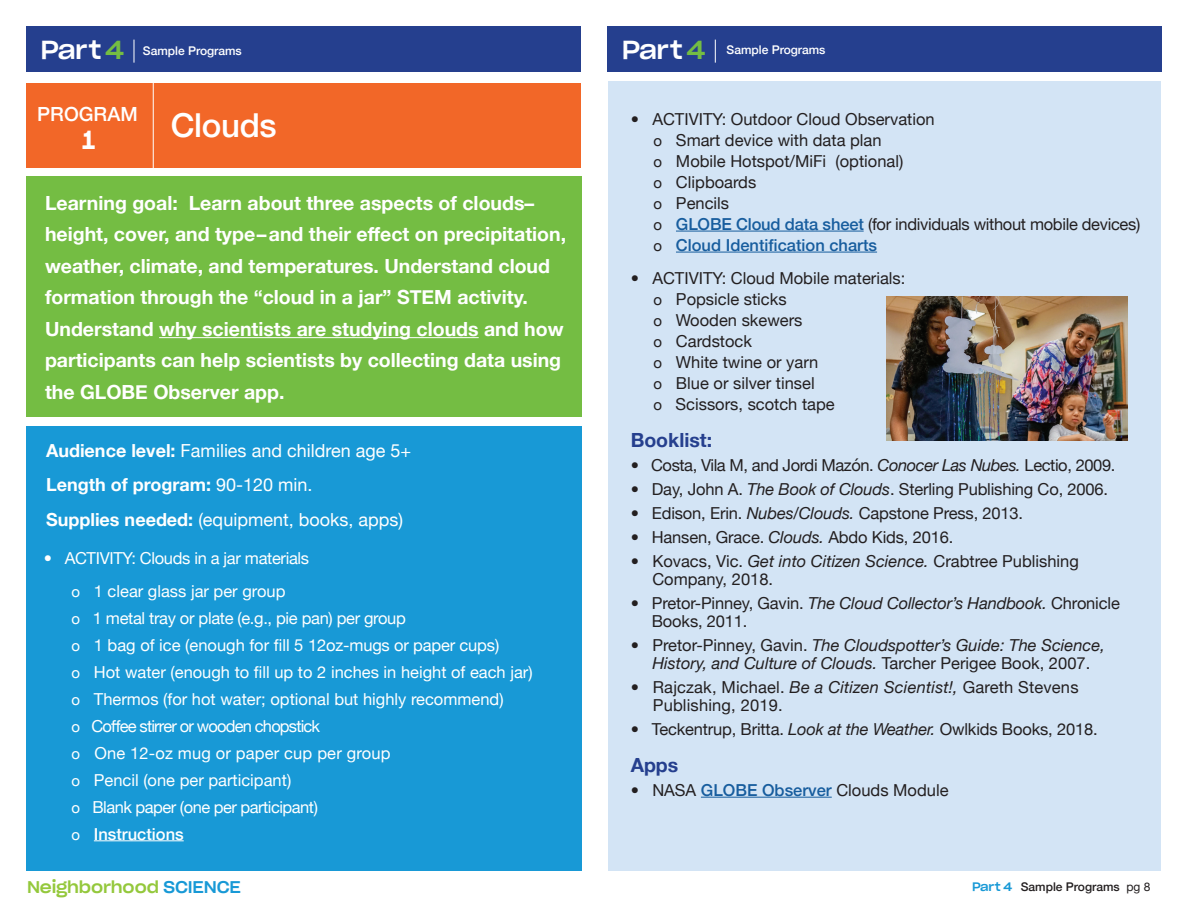
<style>
.page{position:relative;width:1188px;height:918px;background:#fff}
.page>*{position:absolute;margin:0;border:0;box-sizing:border-box;transform-origin:0 0}
.t1{font:500 33px "Helvetica Neue";letter-spacing:-.01em;color:#fff}
.t2{font:25.5px "Sharp Grotesk DB Medium 22";color:#fff}
.t3{font:700 19.5px/31.5px "Helvetica Neue";color:#fff}
.t4{font:700 19.5px "Helvetica Neue";color:#253f8e}
.t5{font:500 19.5px "Helvetica Neue";color:#fff}
.t6{font:18px/34.5px "Helvetica Neue";color:#fff}
.t7{font:16.5px/21px "Helvetica Neue";color:#231f20}
.t8{font:16.5px/27px "Helvetica Neue";color:#fff}
.t9{font:italic 16.5px/18px "Helvetica Neue";color:#231f20;text-align:center}
.t10{font:16.5px "Helvetica Neue";letter-spacing:-.025em;color:#231f20}
.t11{font:16.5px/33px "Helvetica Neue";letter-spacing:-.02em;color:#fff;text-align:center}
.t12{font:16.5px "Sharp Grotesk DB Medium 22";letter-spacing:-.01em;color:#94c83c}
.t13{font:500 12px "Helvetica Neue";color:#fff}
.t14{font:500 12px "Helvetica Neue";color:#231f20}
.s1{font-family:"Sharp Grotesk DB Medium 22";font-weight:400;font-size:25.5px}
.s2{font-family:"Sharp Grotesk DB Medium 22";font-weight:400;font-size:25.5px;color:#74bd43}
.s3{font-weight:700}
.s4{font-weight:500}
.s5{font-size:15px}
.s6{font-weight:500;color:#175d9e}
.s7{font-style:italic}
.s8{font-weight:500;font-style:normal}
.s9{font-style:normal}
.s10{color:#1899d6}
.s11{font-family:"Sharp Grotesk DB Medium 22";font-weight:400;color:#1899d6}
.s12{font-weight:400}
</style>
<div class="page">
<div style="left:26px;top:27px;width:555px;height:45px;background:#253f8e"></div>
<svg style="left:134px;top:40px;width:1px;height:23px"></svg>
<div style="left:607px;top:27px;width:555px;height:45px;background:#253f8e"></div>
<svg style="left:715px;top:40px;width:1px;height:23px"></svg>
<div style="left:26px;top:83px;width:554px;height:84px;background:#f26728"></div>
<div style="left:26px;top:176px;width:555px;height:241px;background:#74bd43"></div>
<hr style="left:159px;top:337px;width:320px;height:1px;background:#fff">
<hr style="left:153px;top:77px;width:1px;height:92px;background:#fff">
<div style="left:26px;top:426px;width:555px;height:445px;background:#1899d6"></div>
<div style="left:608px;top:81px;width:553px;height:790px;background:#d3e4f5"></div>
<hr style="left:676px;top:231px;width:188px;height:1px;background:#175d9e">
<hr style="left:676px;top:252px;width:201px;height:1px;background:#175d9e">
<hr style="left:701px;top:797px;width:131px;height:1px;background:#175d9e">
<img style="left:887px;top:296px;width:241px;height:145px">
<hr style="left:94px;top:840px;width:90px;height:1px;background:#fff">
<p class="t13" style="left:40px;top:41px;width:203px"><span class="s1">Part</span> <span class="s2">4</span> Sample Programs</p>
<p class="t13" style="left:622px;top:40px;width:205px"><span class="s1">Part</span> <span class="s2">4</span> Sample Programs</p>
<p class="t5" style="left:37px;top:99px;width:102px">PROGRAM</p>
<h2 class="t2" style="left:82px;top:117px;width:15px">1</h2>
<h1 class="t1" style="left:171px;top:99px;width:107px">Clouds</h1>
<p class="t3" style="left:45px;top:188px;width:523px">Learning goal: Learn about three aspects of clouds– height, cover, and type–and their effect on precipitation, weather, climate, and temperatures. Understand cloud formation through the “cloud in a jar” STEM activity.<br>Understand why scientists are studying clouds and how participants can help scientists by collecting data using the GLOBE Observer app.</p>
<p class="t6" style="left:46px;top:434px;width:367px"><span class="s3">Audience level:</span> Families and children age 5+<br><span class="s3">Length of program:</span> 90-120 min.<br><span class="s3">Supplies needed:</span> (equipment, books, apps)</p>
<p class="t11" style="left:44px;top:542px;width:267px"><span class="s4">•</span> ACTIVITY: Clouds in a jar materials <span class="s5">o</span> 1 clear glass jar per group</p>
<p class="t8" style="left:72px;top:605px;width:463px"><span class="s5">o</span> 1 metal tray or plate (e.g., pie pan) per group<br><span class="s5">o</span> 1 bag of ice (enough for fill 5 12oz-mugs or paper cups)<br><span class="s5">o</span> Hot water (enough to fill up to 2 inches in height of each jar) <span class="s5">o</span> Thermos (for hot water; optional but highly recommend)<br><span class="s5">o</span> Coffee stirrer or wooden chopstick<br><span class="s5">o</span> One 12-oz mug or paper cup per group<br><span class="s5">o</span> Pencil (one per participant)<br><span class="s5">o</span> Blank paper (one per participant)<br><span class="s5">o</span> <span class="s4">Instructions</span></p>
<p class="t7" style="left:654px;top:109px;width:488px;text-indent:-23px"><span class="s4">•</span> ACTIVITY: Outdoor Cloud Observation<br><span class="s5">o</span> Smart device with data plan<br><span class="s5">o</span> Mobile Hotspot/MiFi (optional)<br><span class="s5">o</span> Clipboards<br><span class="s5">o</span> Pencils<br><span class="s5">o</span> <span class="s6">GLOBE Cloud data sheet</span> (for individuals without mobile devices) <span class="s5">o</span> <span class="s6">Cloud Identification charts</span></p>
<p class="t7" style="left:654px;top:269px;width:253px;text-indent:-23px"><span class="s4">•</span> ACTIVITY: Cloud Mobile materials: <span class="s5">o</span> Popsicle sticks<br><span class="s5">o</span> Wooden skewers<br><span class="s5">o</span> Cardstock<br><span class="s5">o</span> White twine or yarn<br><span class="s5">o</span> Blue or silver tinsel<br><span class="s5">o</span> Scissors, scotch tape</p>
<p class="t4" style="left:631px;top:425px;width:83px">Booklist:</p>
<p class="t10" style="left:631px;top:453px;width:486px"><span class="s4">•</span> Costa, Vila M, and Jordi Mazón. <span class="s7">Conocer Las Nubes.</span> Lectio, 2009.</p>
<p class="t7" style="left:631px;top:480px;width:479px"><span class="s4">•</span> Day, John A. <span class="s7">The Book of Clouds</span>. Sterling Publishing Co, 2006.</p>
<p class="t7" style="left:631px;top:504px;width:394px"><span class="s4">•</span> Edison, Erin. <span class="s7">Nubes/Clouds.</span> Capstone Press, 2013.</p>
<p class="t7" style="left:631px;top:528px;width:324px"><span class="s4">•</span> Hansen, Grace. <span class="s7">Clouds.</span> Abdo Kids, 2016.</p>
<p class="t7" style="left:652px;top:553px;width:428px;line-height:18px;text-indent:-22px"><span class="s4">•</span> Kovacs, Vic. <span class="s7">Get into Citizen Science.</span> Crabtree Publishing<br>Company, 2018.</p>
<p class="t7" style="left:652px;top:595px;width:470px;line-height:18px;text-indent:-21px"><span class="s4">•</span> Pretor-Pinney, Gavin. <span class="s7">The Cloud Collector’s Handbook.</span> Chronicle<br>Books, 2011.</p>
<p class="t9" style="left:631px;top:637px;width:476px"><span class="s8">•</span> <span class="s9">Pretor-Pinney, Gavin.</span> The Cloudspotter’s Guide: The Science,<br>History, and Culture of Clouds. <span class="s9">Tarcher Perigee Book, 2007.</span></p>
<p class="t7" style="left:653px;top:679px;width:427px;line-height:18px;text-indent:-22px"><span class="s4">•</span> Rajczak, Michael. <span class="s7">Be a Citizen Scientist!,</span> Gareth Stevens<br>Publishing, 2019.</p>
<p class="t7" style="left:631px;top:720px;width:468px"><span class="s4">•</span> Teckentrup, Britta. <span class="s7">Look at the Weather.</span> Owlkids Books, 2018.</p>
<p class="t4" style="left:631px;top:750px;width:49px">Apps</p>
<p class="t7" style="left:631px;top:781px;width:319px"><span class="s4">•</span> NASA <span class="s6">GLOBE Observer</span> Clouds Module</p>
<p class="t12" style="left:27px;top:873px;width:215px">Neighborhood <span class="s10">SCIENCE</span></p>
<p class="t14" style="left:972px;top:877px;width:180px"><span class="s11">Part 4</span> Sample Programs <span class="s12">pg 8</span></p>
</div>
